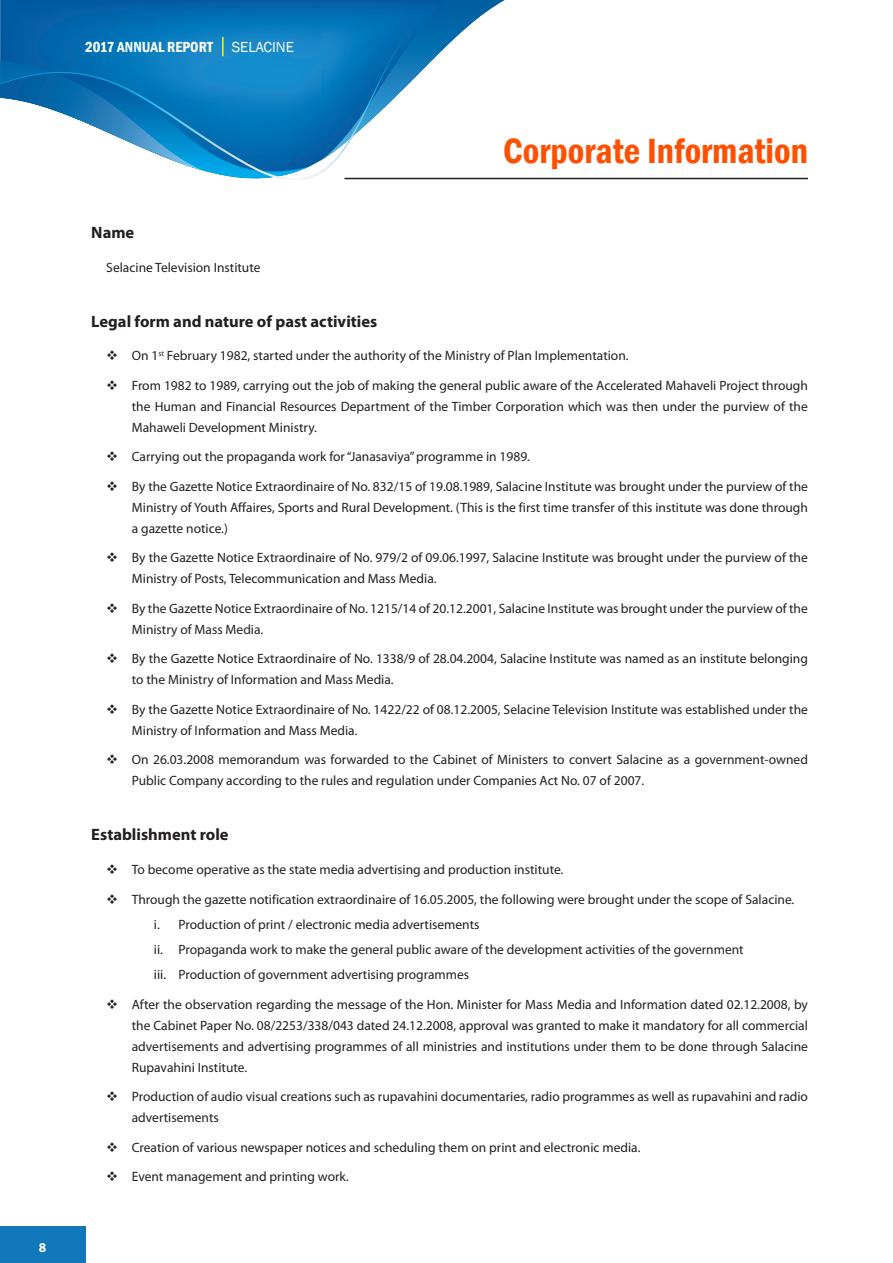
<style>
.page{position:relative;width:893px;height:1263px;background:#fff}
.page>*{position:absolute;margin:0;border:0;box-sizing:border-box;transform-origin:0 0}
.t1{font:600 condensed 36px "Franklin Gothic";color:#ff5000}
.t2{font:700 16.5px "Myriad Pro";color:#231f20}
.t3{font:600 condensed 15px "Franklin Gothic";color:#fff}
.t4{font:15px "Franklin Gothic";color:#fff}
.t5{font:13.5px/21px "Myriad Pro";color:#231f20}
.t6{font:700 13.5px "Myriad Pro";color:#fff}
</style>
<div class="page">
<img style="left:0;top:0;width:506px;height:180px">
<svg style="left:322px;top:0;width:184px;height:160px"></svg>
<svg style="left:0;top:11px;width:426px;height:169px"></svg>
<div style="left:0;top:1227px;width:85px;height:36px;background:#1078ba"></div>
<svg style="left:0;top:37px;width:310px;height:143px"></svg>
<hr style="left:344px;top:178px;width:464px;height:1px;background:#231f20">
<p class="t6" style="left:39px;top:1238px;width:9px">8</p>
<p class="t3" style="left:85px;top:36px;width:129px">2017 ANNUAL REPORT</p>
<p class="t4" style="left:232px;top:37px;width:64px">SELACINE</p>
<p class="t2" style="left:91px;top:221px;width:44px">Name</p>
<p class="t5" style="left:106px;top:256px;width:156px">Selacine Television Institute</p>
<p class="t1" style="left:503px;top:127px;width:306px">Corporate Information</p>
<p class="t2" style="left:91px;top:310px;width:287px">Legal form and nature of past activities</p>
<p class="t5" style="left:106px;top:345px;width:524px">❖ On 1<sup>st</sup> February 1982, started under the authority of the Ministry of Plan Implementation.</p>
<p class="t5" style="left:132px;top:375px;width:678px;text-align:justify;text-indent:-26px">❖ From 1982 to 1989, carrying out the job of making the general public aware of the Accelerated Mahaveli Project through the Human and Financial Resources Department of the Timber Corporation which was then under the purview of the Mahaweli Development Ministry.</p>
<p class="t5" style="left:106px;top:446px;width:425px">❖ Carrying out the propaganda work for “Janasaviya” programme in 1989.</p>
<p class="t5" style="left:132px;top:476px;width:678px;text-align:justify;text-indent:-26px">❖ By the Gazette Notice Extraordinaire of No. 832/15 of 19.08.1989, Salacine Institute was brought under the purview of the Ministry of Youth Affaires, Sports and Rural Development. (This is the first time transfer of this institute was done through a gazette notice.)</p>
<p class="t5" style="left:132px;top:547px;width:678px;text-indent:-26px">❖ By the Gazette Notice Extraordinaire of No. 979/2 of 09.06.1997, Salacine Institute was brought under the purview of the<br>Ministry of Posts, Telecommunication and Mass Media.</p>
<p class="t5" style="left:132px;top:598px;width:678px;text-indent:-26px">❖ By the Gazette Notice Extraordinaire of No. 1215/14 of 20.12.2001, Salacine Institute was brought under the purview of the<br>Ministry of Mass Media.</p>
<p class="t5" style="left:132px;top:648px;width:678px;text-indent:-26px">❖ By the Gazette Notice Extraordinaire of No. 1338/9 of 28.04.2004, Salacine Institute was named as an institute belonging to the Ministry of Information and Mass Media.</p>
<p class="t5" style="left:132px;top:699px;width:678px;text-indent:-26px">❖ By the Gazette Notice Extraordinaire of No. 1422/22 of 08.12.2005, Selacine Television Institute was established under the<br>Ministry of Information and Mass Media.</p>
<p class="t5" style="left:132px;top:749px;width:678px;text-indent:-26px">❖ On 26.03.2008 memorandum was forwarded to the Cabinet of Ministers to convert Salacine as a government-owned<br>Public Company according to the rules and regulation under Companies Act No. 07 of 2007.</p>
<p class="t2" style="left:91px;top:824px;width:139px">Establishment role</p>
<p class="t5" style="left:106px;top:859px;width:459px">❖ To become operative as the state media advertising and production institute.</p>
<p class="t5" style="left:106px;top:888px;width:690px">❖ Through the gazette notification extraordinaire of 16.05.2005, the following were brought under the scope of Salacine.</p>
<p class="t5" style="left:154px;top:914px;width:327px">i. Production of print / electronic media advertisements</p>
<p class="t5" style="left:154px;top:939px;width:591px">ii. Propaganda work to make the general public aware of the development activities of the government</p>
<p class="t5" style="left:154px;top:964px;width:317px">iii. Production of government advertising programmes</p>
<p class="t5" style="left:132px;top:994px;width:678px;text-align:justify;text-indent:-26px">❖ After the observation regarding the message of the Hon. Minister for Mass Media and Information dated 02.12.2008, by the Cabinet Paper No. 08/2253/338/043 dated 24.12.2008, approval was granted to make it mandatory for all commercial advertisements and advertising programmes of all ministries and institutions under them to be done through Salacine Rupavahini Institute.</p>
<p class="t5" style="left:132px;top:1086px;width:678px;text-indent:-26px">❖ Production of audio visual creations such as rupavahini documentaries, radio programmes as well as rupavahini and radio advertisements</p>
<p class="t5" style="left:106px;top:1137px;width:536px">❖ Creation of various newspaper notices and scheduling them on print and electronic media.</p>
<p class="t5" style="left:106px;top:1166px;width:244px">❖ Event management and printing work.</p>
</div>
